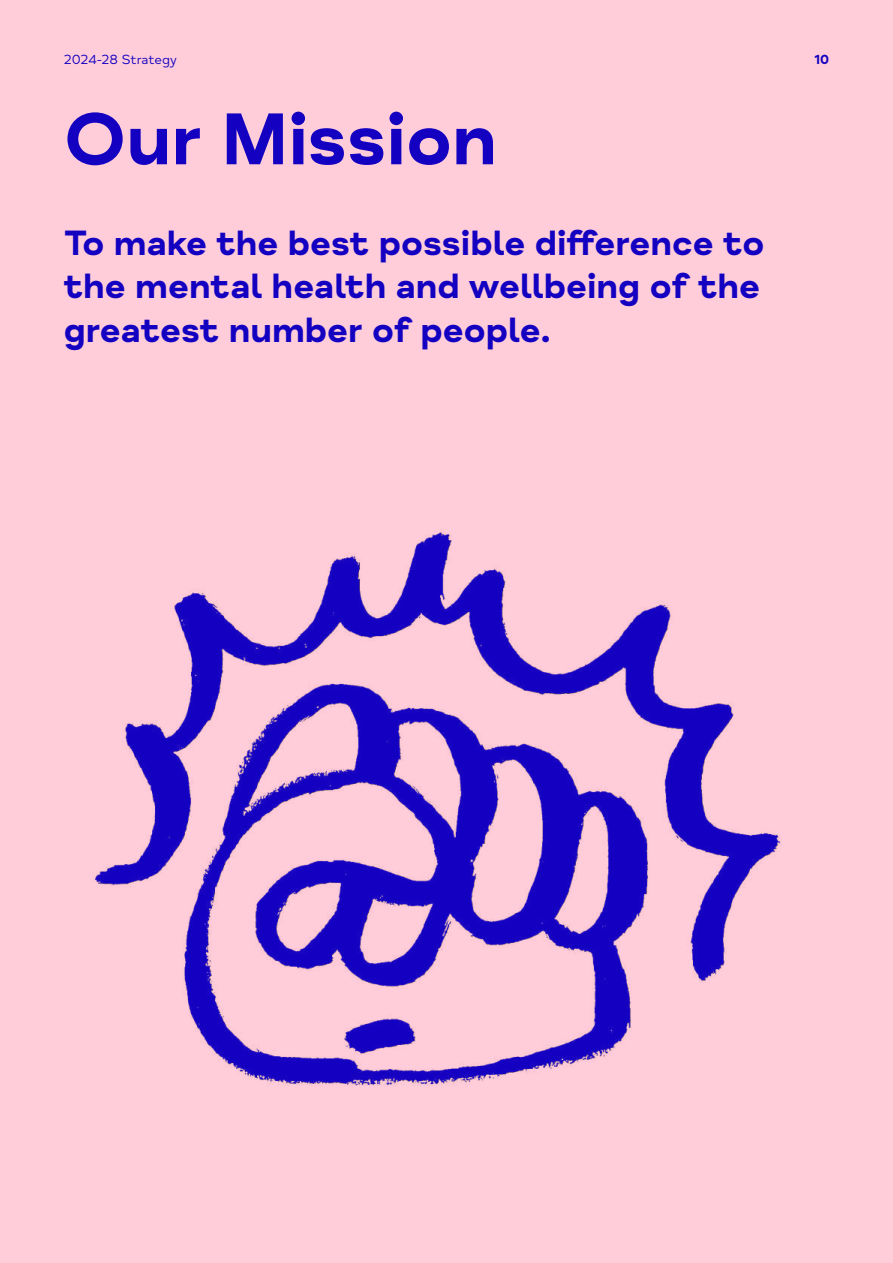
<style>
.page{position:relative;width:893px;height:1263px;background:#ffcdd9}
.page>*{position:absolute;margin:0;border:0;box-sizing:border-box;transform-origin:0 0}
.t1{font:700 75px "Mind Meridian";color:#1300c1}
.t2{font:700 36px/43.5px "Mind Meridian";color:#1300c1}
.t3{font:13.5px "Mind Meridian";color:#1300c1}
.t4{font:700 13.5px "Mind Meridian";color:#1300c1}
</style>
<div class="page">
<img style="left:94px;top:532px;width:687px;height:554px">
<p class="t3" style="left:64px;top:52px;width:114px">2024-28 Strategy</p>
<p class="t4" style="left:814px;top:51px;width:16px">10</p>
<h1 class="t1" style="left:64px;top:94px;width:435px">Our Mission</h1>
<p class="t2" style="left:64px;top:222px;width:702px">To make the best possible difference to the mental health and wellbeing of the greatest number of people.</p>
</div>
